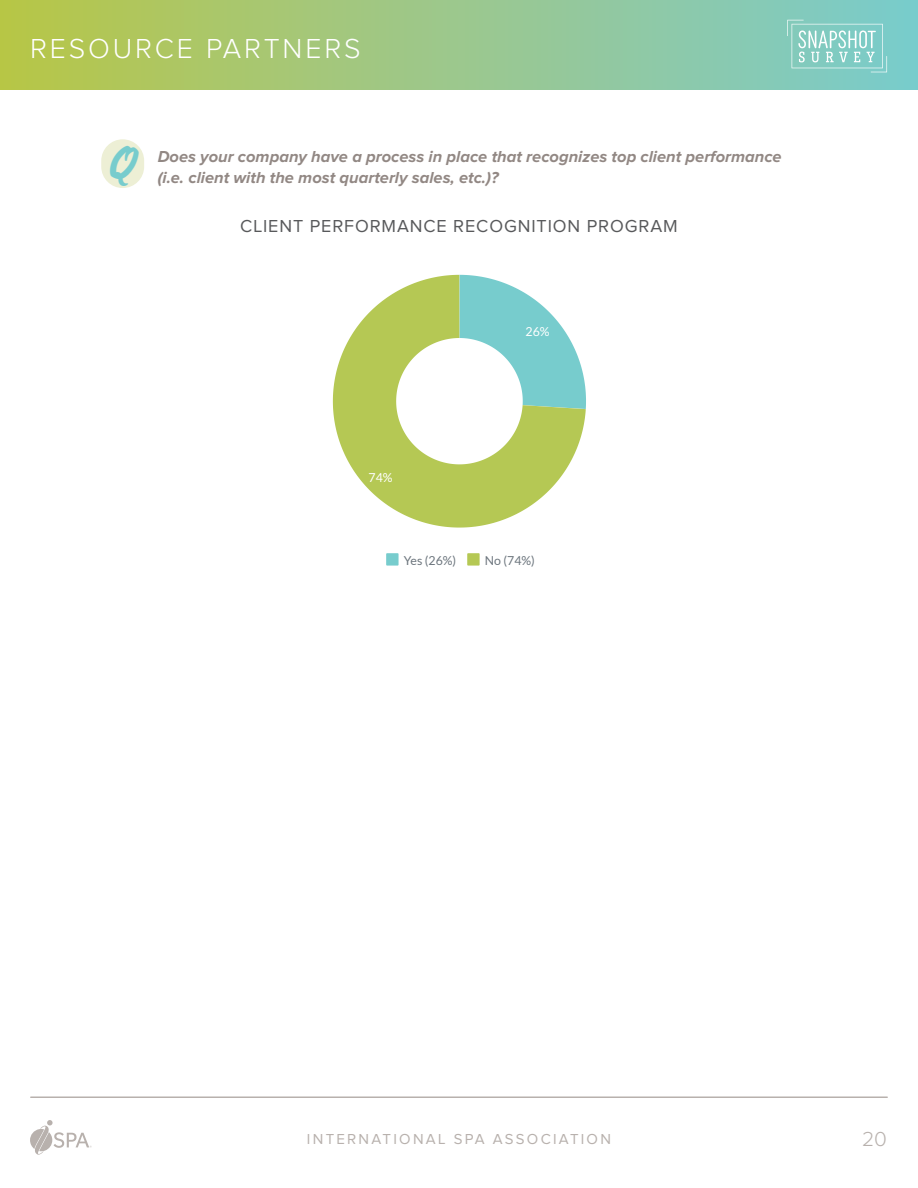
<style>
.page{position:relative;width:918px;height:1188px;background:#fff}
.page>*{position:absolute;margin:0;border:0;box-sizing:border-box;transform-origin:0 0}
.Question-Resource_Partners{font:39px "Scriptorama JF Tradeshow";color:#77cccd}
.t1{font:300 28.5px "Proxima Nova";letter-spacing:.1em;color:#fff}
.t2{font:300 21px "Proxima Nova";color:#b8b1ad}
.H3_Chart_Title{font:18px "Proxima Nova";letter-spacing:.05em;color:#58595b}
.Questions{font:italic 700 16.5px/21px "Proxima Nova";color:#928884}
.t3{font:15px "Proxima Nova";letter-spacing:.15em;color:#b8b1ad}
.t4{font:12.3px "Lato";color:#6c757d}
.t5{font:12.3px "Lato";color:#fff}
</style>
<div class="page">
<svg style="left:30px;top:1120px;width:62px;height:35px"></svg>
<div style="left:0;top:0;width:918px;height:90px;background:linear-gradient(to right,#b9c549,#7ccbce)"></div>
<svg style="left:787px;top:20px;width:100px;height:52px;background:#94d3cb"></svg>
<hr style="left:31px;top:1096px;width:856px;height:2px;background:#b8b1ad">
<div style="left:101px;top:139px;width:43px;height:49px;background:#edefd5;border-radius:21px"></div>
<svg style="left:333px;top:275px;width:253px;height:253px"></svg>
<svg style="left:386px;top:553px;width:13px;height:13px"></svg>
<svg style="left:467px;top:553px;width:13px;height:13px"></svg>
<h2 class="t1" style="left:30px;top:35px;width:332px">RESOURCE PARTNERS</h2>
<p class="Question-Resource_Partners" style="left:109px;top:137px;width:26px">Q</p>
<p class="Questions" style="left:158px;top:146px;width:626px">Does your company have a process in place that recognizes top client performance (i.e. client with the most quarterly sales, etc.)?</p>
<p class="H3_Chart_Title" style="left:240px;top:218px;width:439px">CLIENT PERFORMANCE RECOGNITION PROGRAM</p>
<p class="t5" style="left:526px;top:324px;width:26px">26%</p>
<p class="t5" style="left:369px;top:471px;width:26px">74%</p>
<p class="t4" style="left:404px;top:553px;width:54px">Yes (26%)</p>
<p class="t4" style="left:485px;top:553px;width:52px">No (74%)</p>
<p class="t3" style="left:307px;top:1132px;width:306px">INTERNATIONAL SPA ASSOCIATION</p>
<p class="t2" style="left:862px;top:1129px;width:26px">20</p>
</div>
